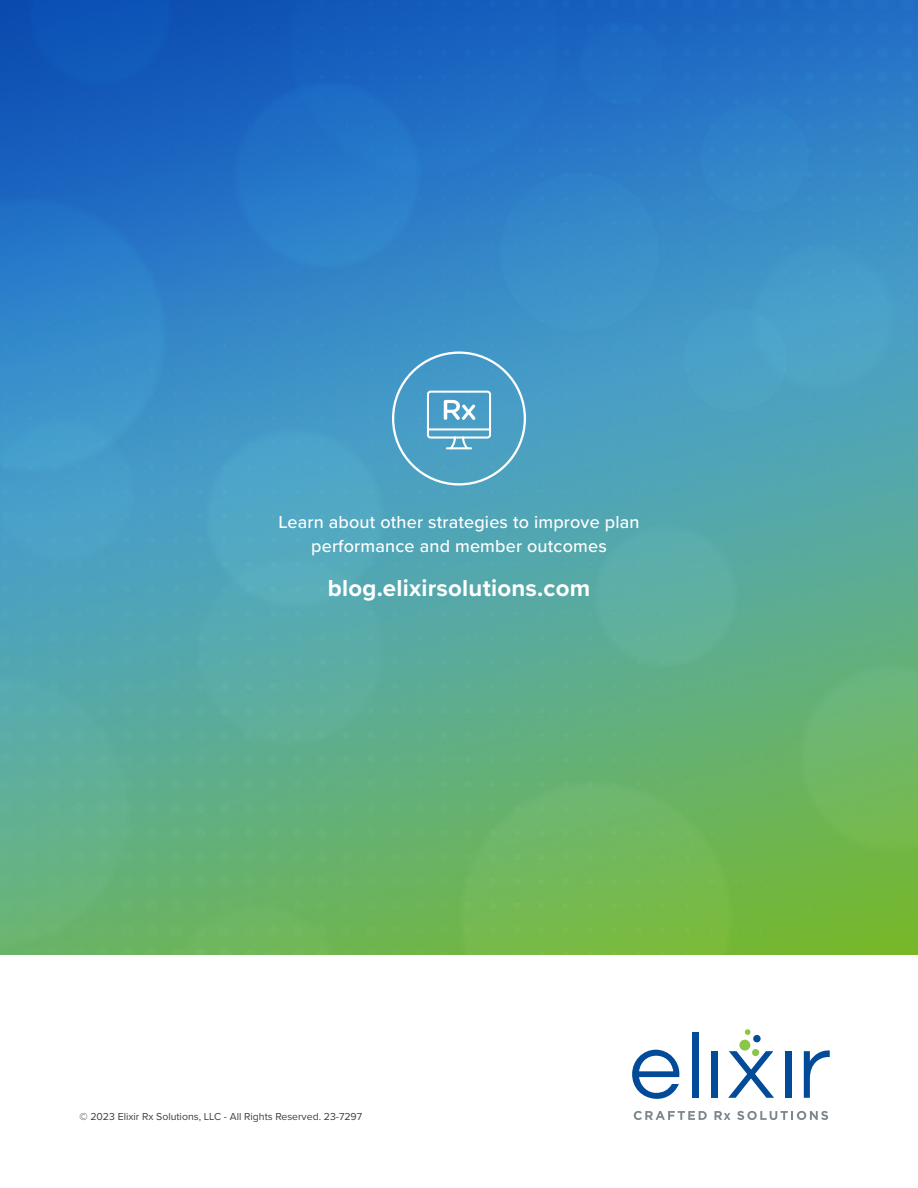
<style>
.page{position:relative;width:918px;height:1188px;background:#fff}
.page>*{position:absolute;margin:0;border:0;box-sizing:border-box;transform-origin:0 0}
.t1{font:700 24px "Proxima Nova";letter-spacing:.01em;color:#fff}
.t2{font:500 18px/24px "Proxima Nova";letter-spacing:.01em;color:#fff;text-align:center}
.t3{font:10.5px "Proxima Nova";color:#3e3e3f}
</style>
<div class="page">
<img style="left:0;top:0;width:918px;height:955px">
<svg style="left:634px;top:1111px;width:73px;height:9px"></svg>
<svg style="left:714px;top:1111px;width:16px;height:9px"></svg>
<svg style="left:737px;top:1111px;width:91px;height:9px"></svg>
<svg style="left:632px;top:1050px;width:47px;height:49px"></svg>
<div style="left:692px;top:1032px;width:6px;height:66px;background:#024b99"></div>
<div style="left:711px;top:1051px;width:6px;height:47px;background:#024b99"></div>
<div style="left:785px;top:1051px;width:6px;height:47px;background:#024b99"></div>
<svg style="left:804px;top:1050px;width:26px;height:48px"></svg>
<div style="left:739px;top:1040px;width:11px;height:11px;background:#8bc646;border-radius:50%"></div>
<svg style="left:745px;top:1029px;width:6px;height:6px"></svg>
<svg style="left:728px;top:1051px;width:46px;height:47px"></svg>
<div style="left:753px;top:1035px;width:8px;height:7px;background:#024b99;border-radius:50%"></div>
<div style="left:752px;top:1049px;width:7px;height:7px;background:#8bc646;border-radius:50%"></div>
<svg style="left:426px;top:390px;width:66px;height:61px"></svg>
<p class="t2" style="left:278px;top:510px;width:363px">Learn about other strategies to improve plan performance and member outcomes</p>
<p class="t1" style="left:328px;top:570px;width:264px">blog.elixirsolutions.com</p>
<p class="t3" style="left:80px;top:1109px;width:284px">© 2023 Elixir Rx Solutions, LLC - All Rights Reserved. 23-7297</p>
</div>
